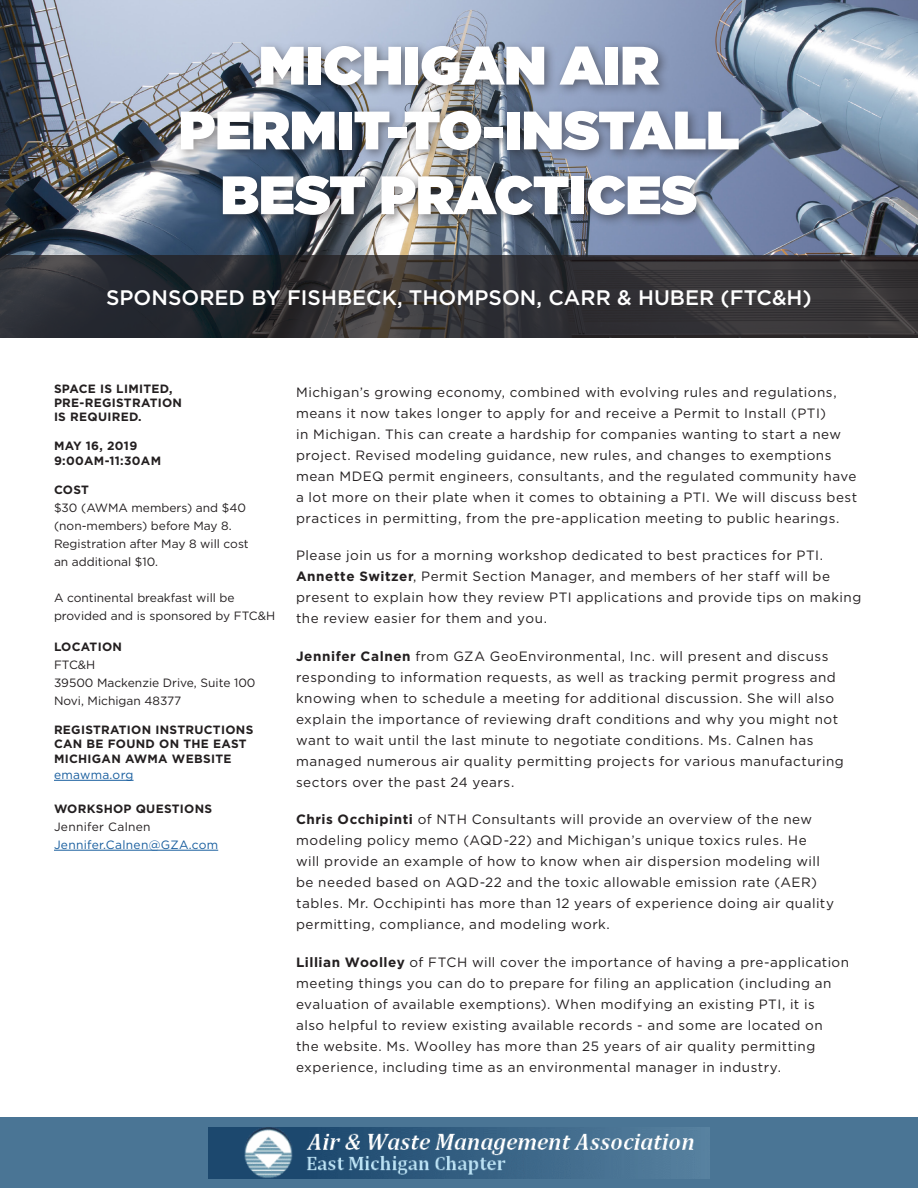
<style>
.page{position:relative;width:918px;height:1188px;background:#fff}
.page>*{position:absolute;margin:0;border:0;box-sizing:border-box;transform-origin:0 0}
.t1{font:900 54px/64.8px "Gotham";color:#fff;text-align:center}
.t2{font:500 21px "Gotham";color:#fff}
.t3{font:13.5px/21px "Gotham";letter-spacing:.035em;color:#231f20}
.t4{font:12px/18px "Gotham";color:#231f20}
.t5{font:700 12px/14.4px "Gotham";letter-spacing:.025em;color:#231f20}
.t6{font:12px/18px "Gotham";letter-spacing:.025em;color:#175d9e}
.s1{font-weight:700;color:#231f20}
.s2{color:#231f20}
.s3{font-weight:700}
</style>
<div class="page">
<img style="left:0;top:0;width:918px;height:256px">
<svg style="left:0;top:256px;width:918px;height:82px;background:#323135"></svg>
<div style="left:0;top:1118px;width:918px;height:70px;background:#4a7595"></div>
<div style="left:174px;top:40px;width:578px;height:187px;background:#231f20;opacity:.5"></div>
<hr style="left:54px;top:780px;width:80px;height:1px;background:#175d9e">
<hr style="left:54px;top:850px;width:164px;height:1px;background:#175d9e">
<img style="left:209px;top:1127px;width:500px;height:51px">
<p class="t1" style="left:179px;top:32px;width:562px">MICHIGAN AIR<br>PERMIT-TO-INSTALL<br>BEST PRACTICES</p>
<p class="t2" style="left:106px;top:284px;width:707px">SPONSORED BY FISHBECK, THOMPSON, CARR &amp; HUBER (FTC&amp;H)</p>
<p class="t5" style="left:54px;top:381px;width:130px">SPACE IS LIMITED,<br>PRE-REGISTRATION<br>IS REQUIRED.</p>
<p class="t5" style="left:54px;top:439px;width:85px">MAY 16, 2019</p>
<p class="t5" style="left:54px;top:454px;width:109px">9:00AM-11:30AM</p>
<p class="t5" style="left:54px;top:483px;width:36px">COST</p>
<p class="t4" style="left:54px;top:499px;width:196px">$30 (AWMA members) and $40 (non-members) before May 8.<br>Registration after May 8 will cost an additional $10.</p>
<p class="t4" style="left:54px;top:589px;width:223px">A continental breakfast will be provided and is sponsored by FTC&amp;H</p>
<p class="t5" style="left:54px;top:639px;width:69px">LOCATION</p>
<p class="t4" style="left:54px;top:655px;width:203px">FTC&amp;H<br>39500 Mackenzie Drive, Suite 100<br>Novi, Michigan 48377</p>
<p class="t5" style="left:54px;top:722px;width:201px">REGISTRATION INSTRUCTIONS<br>CAN BE FOUND ON THE EAST<br>MICHIGAN AWMA WEBSITE</p>
<p class="t6" style="left:54px;top:766px;width:81px">emawma.org</p>
<p class="t6" style="left:54px;top:799px;width:166px"><span class="s1">WORKSHOP QUESTIONS<br></span><span class="s2">Jennifer Calnen<br></span>Jennifer.Calnen@GZA.com</p>
<p class="t3" style="left:296px;top:381px;width:563px">Michigan’s growing economy, combined with evolving rules and regulations, means it now takes longer to apply for and receive a Permit to Install (PTI)<br>in Michigan. This can create a hardship for companies wanting to start a new project. Revised modeling guidance, new rules, and changes to exemptions mean MDEQ permit engineers, consultants, and the regulated community have a lot more on their plate when it comes to obtaining a PTI. We will discuss best practices in permitting, from the pre-application meeting to public hearings.</p>
<p class="t3" style="left:296px;top:545px;width:567px">Please join us for a morning workshop dedicated to best practices for PTI.<br><span class="s3">Annette Switzer</span>, Permit Section Manager, and members of her staff will be present to explain how they review PTI applications and provide tips on making the review easier for them and you.</p>
<p class="t3" style="left:296px;top:645px;width:549px"><span class="s3">Jennifer Calnen</span> from GZA GeoEnvironmental, Inc. will present and discuss responding to information requests, as well as tracking permit progress and knowing when to schedule a meeting for additional discussion. She will also explain the importance of reviewing draft conditions and why you might not want to wait until the last minute to negotiate conditions. Ms. Calnen has managed numerous air quality permitting projects for various manufacturing sectors over the past 24 years.</p>
<p class="t3" style="left:296px;top:809px;width:539px"><span class="s3">Chris Occhipinti</span> of NTH Consultants will provide an overview of the new modeling policy memo (AQD-22) and Michigan’s unique toxics rules. He<br>will provide an example of how to know when air dispersion modeling will be needed based on AQD-22 and the toxic allowable emission rate (AER) tables. Mr. Occhipinti has more than 12 years of experience doing air quality permitting, compliance, and modeling work.</p>
<p class="t3" style="left:296px;top:951px;width:555px"><span class="s3">Lillian Woolley</span> of FTCH will cover the importance of having a pre-application meeting things you can do to prepare for filing an application (including an evaluation of available exemptions). When modifying an existing PTI, it is<br>also helpful to review existing available records - and some are located on<br>the website. Ms. Woolley has more than 25 years of air quality permitting experience, including time as an environmental manager in industry.</p>
</div>
